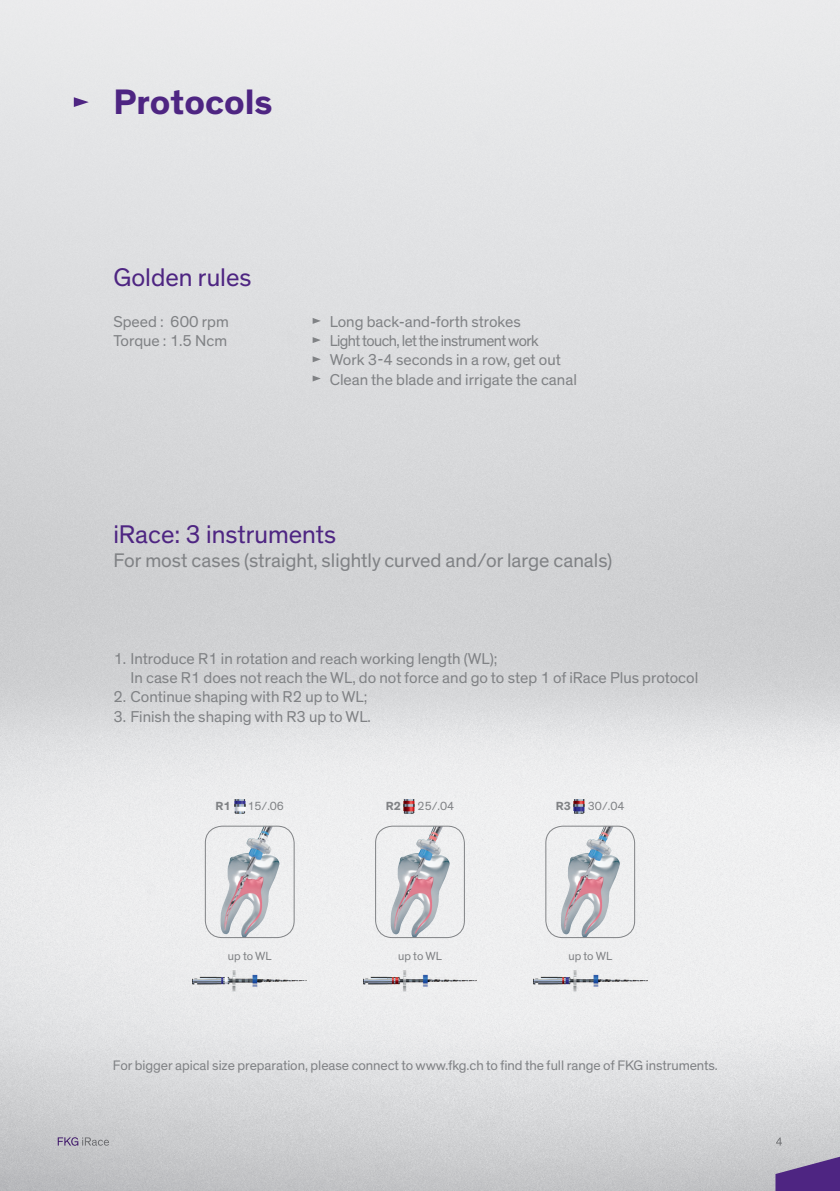
<style>
.page{position:relative;width:840px;height:1191px;background:#fff}
.page>*{position:absolute;margin:0;border:0;box-sizing:border-box;transform-origin:0 0}
.t1{font:700 36px "Theinhardt";color:#4e2582}
.t2{font:26px "Theinhardt";color:#4e2582}
.t3{font:20px "Theinhardt";color:#808285}
.t4{font:16px/19.2px "Theinhardt";color:#808285}
.t5{font:14px "Theinhardt";letter-spacing:-.005em;color:#808285}
.t6{font:12px "Theinhardt";color:#808285}
.t7{font:700 12px "Theinhardt";color:#808285}
</style>
<div class="page">
<img style="left:0;top:0;width:839px;height:1191px">
<svg style="left:74px;top:97px;width:15px;height:10px"></svg>
<img style="left:58px;top:1137px;width:21px;height:8px">
<img style="left:82px;top:1137px;width:27px;height:8px">
<svg style="left:775px;top:1137px;width:6px;height:8px"></svg>
<svg style="left:205px;top:825px;width:89px;height:113px"></svg>
<svg style="left:375px;top:825px;width:89px;height:113px"></svg>
<svg style="left:545px;top:825px;width:90px;height:113px"></svg>
<img style="left:193px;top:970px;width:113px;height:21px">
<img style="left:363px;top:970px;width:113px;height:21px">
<img style="left:533px;top:970px;width:113px;height:21px">
<img style="left:234px;top:799px;width:11px;height:15px">
<svg style="left:234px;top:802px;width:11px;height:8px"></svg>
<img style="left:403px;top:799px;width:11px;height:15px">
<svg style="left:403px;top:802px;width:11px;height:8px"></svg>
<img style="left:573px;top:799px;width:11px;height:15px">
<svg style="left:573px;top:802px;width:11px;height:8px"></svg>
<svg style="left:312px;top:318px;width:9px;height:6px"></svg>
<svg style="left:312px;top:337px;width:9px;height:6px"></svg>
<svg style="left:312px;top:356px;width:9px;height:6px"></svg>
<svg style="left:312px;top:375px;width:9px;height:6px"></svg>
<svg style="left:775px;top:1156px;width:65px;height:35px;background:#6e5195"></svg>
<h1 class="t1" style="left:113px;top:80px;width:160px">Protocols</h1>
<h2 class="t2" style="left:113px;top:262px;width:139px">Golden rules</h2>
<p class="t4" style="left:113px;top:312px;width:117px">Speed : 600 rpm<br>Torque : 1.5 Ncm</p>
<p class="t4" style="left:329px;top:312px;width:249px">Long back-and-forth strokes<br>Light touch, let the instrument work Work 3-4 seconds in a row, get out Clean the blade and irrigate the canal</p>
<h2 class="t2" style="left:113px;top:519px;width:224px">iRace: 3 instruments</h2>
<p class="t3" style="left:113px;top:548px;width:500px">For most cases (straight, slightly curved and/or large canals)</p>
<p class="t4" style="left:130px;top:649px;width:569px;text-indent:-17px">1. Introduce R1 in rotation and reach working length (WL);<br>In case R1 does not reach the WL, do not force and go to step 1 of iRace Plus protocol</p>
<p class="t4" style="left:113px;top:688px;width:255px">2. Continue shaping with R2 up to WL;</p>
<p class="t4" style="left:113px;top:707px;width:259px">3. Finish the shaping with R3 up to WL.</p>
<p class="t7" style="left:215px;top:798px;width:17px">R1</p>
<p class="t6" style="left:247px;top:799px;width:38px">15/.06</p>
<p class="t7" style="left:385px;top:798px;width:17px">R2</p>
<p class="t6" style="left:417px;top:799px;width:38px">25/.04</p>
<p class="t7" style="left:555px;top:798px;width:17px">R3</p>
<p class="t6" style="left:587px;top:799px;width:38px">30/.04</p>
<p class="t6" style="left:228px;top:948px;width:45px">up to WL</p>
<p class="t6" style="left:398px;top:948px;width:45px">up to WL</p>
<p class="t6" style="left:568px;top:948px;width:45px">up to WL</p>
<p class="t5" style="left:113px;top:1057px;width:606px">For bigger apical size preparation, please connect to www.fkg.ch to find the full range of FKG instruments.</p>
</div>
